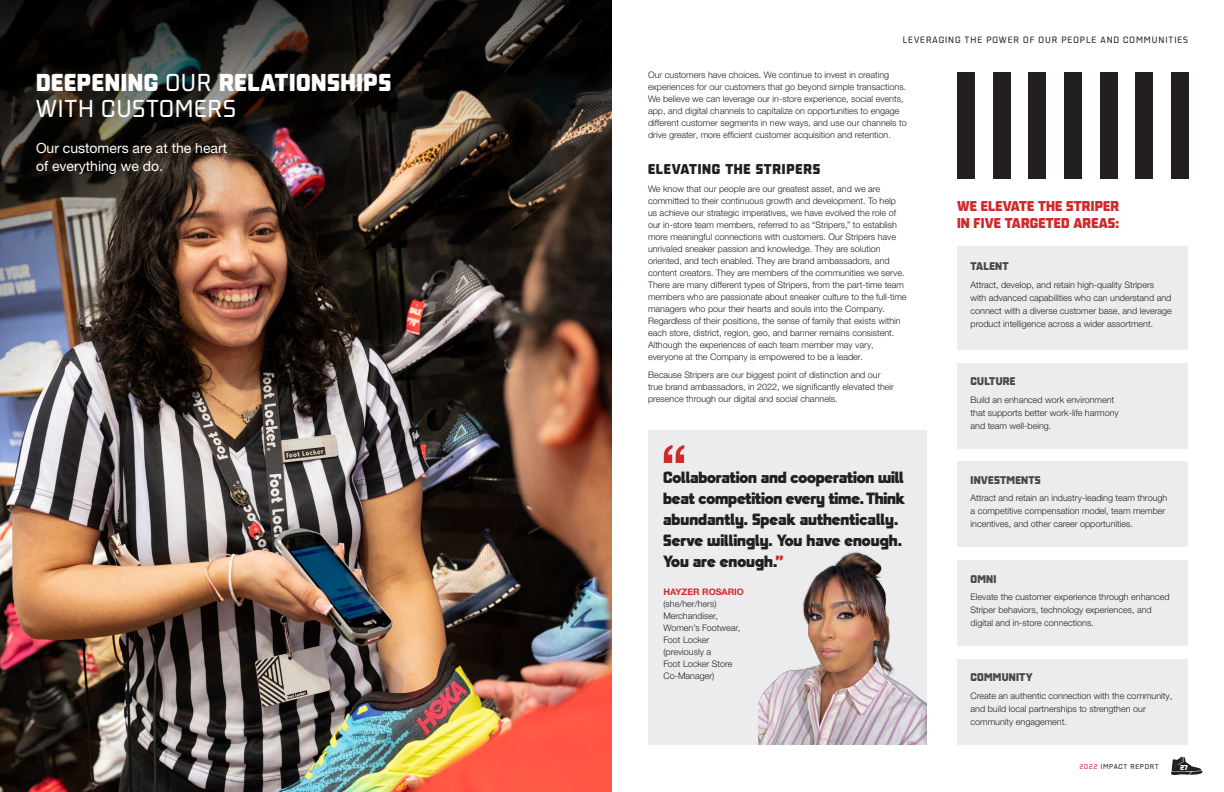
<style>
.page{position:relative;width:1224px;height:792px;background:#fff}
.page>*{position:absolute;margin:0;border:0;box-sizing:border-box;transform-origin:0 0}
.t1{font:700 60px "Nimbus San";color:#d0292c}
.H2_Regular_Head_24pt{font:24px/26px "Foot Locker FL Classic";letter-spacing:.025em;color:#fff}
.t2{font:16px/21px "Foot Locker FL Classic";letter-spacing:-.01em;color:#231f20}
.H8_Sub_14_18_Hel_Reg{font:14px/18px "Helvetica Neue LTW1 G";color:#fff}
.H4_14pt_FL_Classic_u{font:14px/17px "Foot Locker FL Classic";letter-spacing:.01em;color:#d0292c}
.H3_14pt_FL_Classic_a{font:14px "Foot Locker FL Classic";letter-spacing:.05em;color:#231f20}
.Striper__d_header{font:11px "Foot Locker FL Classic";letter-spacing:.02em;color:#4b494a}
.Body_Copy{font:300 9px/12px "Helvetica Neue LTW1 G";color:#231f20}
.Header_Left{font:9px "Foot Locker FL Standard";letter-spacing:.1em;color:#231f20}
.t3{font:7px "Foot Locker FL Standard";letter-spacing:.1em;color:#231f20}
.t4{font:7px "Foot Locker FL Classic";color:#fff}
.s1{font-family:"Foot Locker FL Standard"}
.s2{color:#d0292c}
.s3{font-weight:700;color:#d0292c}
</style>
<div class="page">
<svg style="left:1171px;top:757px;width:31px;height:18px"></svg>
<div style="left:648px;top:430px;width:279px;height:314px;background:#ececee"></div>
<img style="left:759px;top:552px;width:167px;height:192px">
<img style="left:0;top:583px;width:612px;height:209px">
<img style="left:0;top:359px;width:612px;height:224px">
<img style="left:0;top:0;width:612px;height:359px">
<div style="left:957px;top:246px;width:231px;height:104px;background:#ececee"></div>
<div style="left:957px;top:363px;width:231px;height:85px;background:#ececee"></div>
<div style="left:957px;top:462px;width:231px;height:85px;background:#ececee"></div>
<div style="left:957px;top:560px;width:231px;height:86px;background:#ececee"></div>
<div style="left:957px;top:659px;width:231px;height:85px;background:#ececee"></div>
<div style="left:1171px;top:72px;width:18px;height:107px;background:#231f20"></div>
<div style="left:1135px;top:72px;width:18px;height:107px;background:#231f20"></div>
<div style="left:1100px;top:72px;width:17px;height:107px;background:#231f20"></div>
<div style="left:1064px;top:72px;width:18px;height:107px;background:#231f20"></div>
<div style="left:1028px;top:72px;width:18px;height:107px;background:#231f20"></div>
<div style="left:993px;top:72px;width:17px;height:107px;background:#231f20"></div>
<div style="left:957px;top:72px;width:18px;height:107px;background:#231f20"></div>
<p class="H2_Regular_Head_24pt" style="left:36px;top:70px;width:357px">DEEPENING <span class="s1">OUR</span> RELATIONSHIPS<br><span class="s1">WITH CUSTOMERS</span></p>
<p class="H8_Sub_14_18_Hel_Reg" style="left:36px;top:139px;width:193px">Our customers are at the heart of everything we do.</p>
<p class="Header_Left" style="left:903px;top:35px;width:287px">LEVERAGING THE POWER OF OUR PEOPLE AND COMMUNITIES</p>
<p class="Body_Copy" style="left:648px;top:69px;width:260px">Our customers have choices. We continue to invest in creating experiences for our customers that go beyond simple transactions.<br>We believe we can leverage our in-store experience, social events, app, and digital channels to capitalize on opportunities to engage different customer segments in new ways, and use our channels to drive greater, more efficient customer acquisition and retention.</p>
<p class="H3_14pt_FL_Classic_a" style="left:648px;top:161px;width:174px">ELEVATING THE STRIPERS</p>
<p class="Body_Copy" style="left:648px;top:183px;width:260px">We know that our people are our greatest asset, and we are committed to their continuous growth and development. To help us achieve our strategic imperatives, we have evolved the role of our in-store team members, referred to as “Stripers,” to establish more meaningful connections with customers. Our Stripers have unrivaled sneaker passion and knowledge. They are solution oriented, and tech enabled. They are brand ambassadors, and content creators. They are members of the communities we serve.<br>There are many different types of Stripers, from the part-time team members who are passionate about sneaker culture to the full-time managers who pour their hearts and souls into the Company.<br>Regardless of their positions, the sense of family that exists within each store, district, region, geo, and banner remains consistent.<br>Although the experiences of each team member may vary, everyone at the Company is empowered to be a leader.</p>
<p class="Body_Copy" style="left:648px;top:369px;width:248px">Because Stripers are our biggest point of distinction and our true brand ambassadors, in 2022, we significantly elevated their presence through our digital and social channels.</p>
<p class="H4_14pt_FL_Classic_u" style="left:957px;top:198px;width:164px">WE ELEVATE THE STRIPER<br>IN FIVE TARGETED AREAS:</p>
<p class="Striper__d_header" style="left:971px;top:260px;width:40px">TALENT</p>
<p class="Body_Copy" style="left:971px;top:278px;width:203px;line-height:13px">Attract, develop, and retain high-quality Stripers with advanced capabilities who can understand and connect with a diverse customer base, and leverage product intelligence across a wider assortment.</p>
<p class="Striper__d_header" style="left:971px;top:375px;width:47px">CULTURE</p>
<p class="Body_Copy" style="left:971px;top:393px;width:150px;line-height:13px">Build an enhanced work environment that supports better work-life harmony and team well-being.</p>
<p class="t1" style="left:660px;top:431px;width:29px">“</p>
<p class="t2" style="left:663px;top:467px;width:243px">Collaboration and cooperation will beat competition every time. Think abundantly. Speak authentically.<br>Serve willingly. You have enough.<br>You are enough.<span class="s2">”</span></p>
<p class="Body_Copy" style="left:663px;top:585px;width:82px"><span class="s3">HAYZER ROSARIO </span>(she/her/hers)<br>Merchandiser,<br>Women’s Footwear,<br>Foot Locker (previously a<br>Foot Locker Store<br>Co-Manager)</p>
<p class="Striper__d_header" style="left:971px;top:474px;width:72px">INVESTMENTS</p>
<p class="Body_Copy" style="left:971px;top:492px;width:198px;line-height:13px">Attract and retain an industry-leading team through a competitive compensation model, team member incentives, and other career opportunities.</p>
<p class="Striper__d_header" style="left:971px;top:572px;width:27px">OMNI</p>
<p class="Body_Copy" style="left:971px;top:590px;width:201px;line-height:13px">Elevate the customer experience through enhanced<br>Striper behaviors, technology experiences, and digital and in-store connections.</p>
<p class="Striper__d_header" style="left:971px;top:671px;width:64px">COMMUNITY</p>
<p class="Body_Copy" style="left:971px;top:689px;width:203px;line-height:13px">Create an authentic connection with the community, and build local partnerships to strengthen our community engagement.</p>
<p class="t3" style="left:1079px;top:763px;width:81px"><span class="s2">2022</span> IMPACT REPORT</p>
<p class="t4" style="left:1180px;top:763px;width:9px">27</p>
</div>
